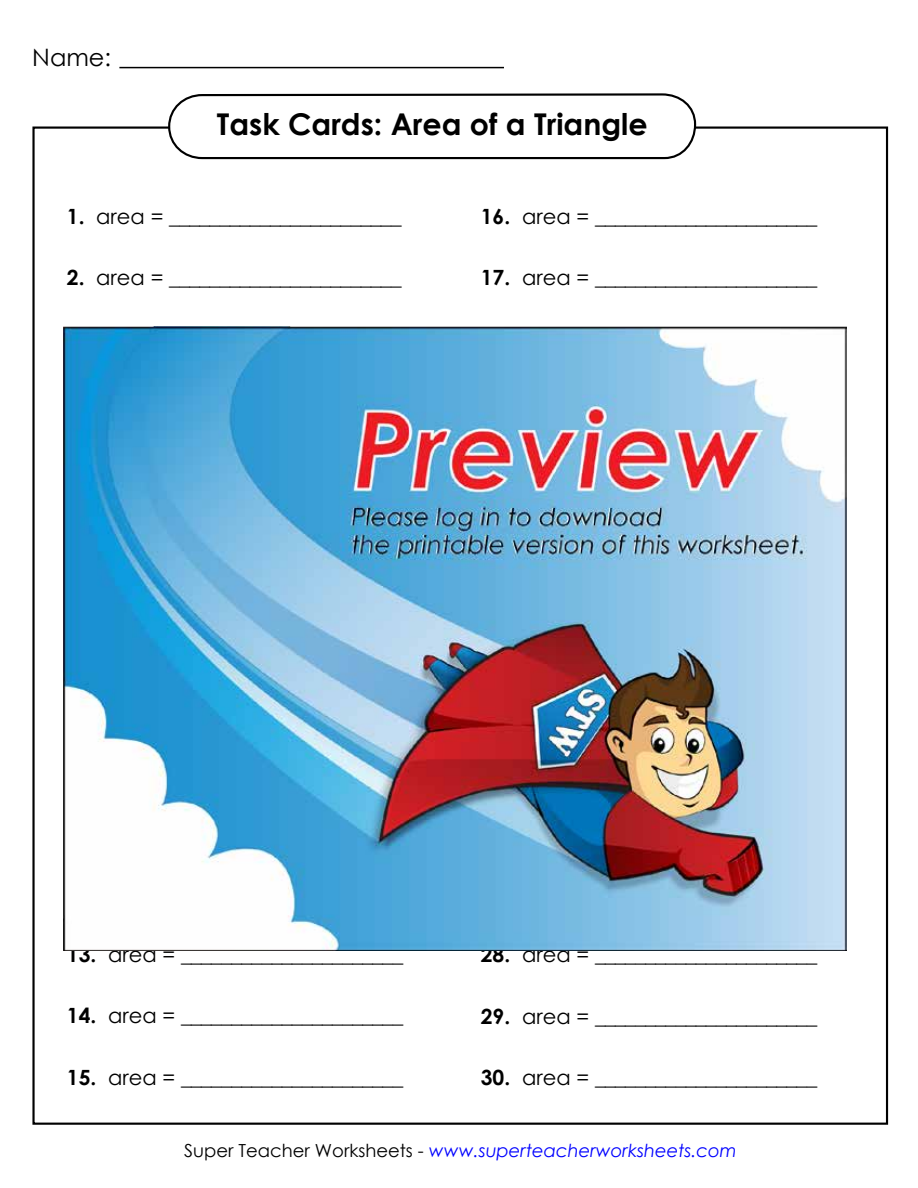
<style>
.page{position:relative;width:918px;height:1188px;background:#fff}
.page>*{position:absolute;margin:0;border:0;box-sizing:border-box;transform-origin:0 0}
.t1{font:700 30px "Century Gothic 2";color:#000}
.t2{font:24px "Century Gothic 2";color:#000}
.t3{font:21px "Century STW3";color:#000}
.t4{font:italic 18px "Century Gothic 2";color:#00f}
.s1{font-family:"Century Gothic 2";font-weight:700}
.s2{font-style:normal;color:#000}
</style>
<div class="page">
<hr style="left:119px;top:67px;width:385px;height:1px;background:#000">
<svg style="left:167px;top:93px;width:530px;height:67px"></svg>
<img style="left:64px;top:327px;width:783px;height:623px">
<p class="t2" style="left:32px;top:41px;width:80px">Name:</p>
<h1 class="t1" style="left:217px;top:101px;width:432px">Task Cards: Area of a Triangle</h1>
<p class="t3" style="left:67px;top:202px;width:336px"><span class="s1">1.</span> area = _______________________</p>
<p class="t3" style="left:67px;top:263px;width:336px"><span class="s1">2.</span> area = _______________________</p>
<p class="t3" style="left:481px;top:202px;width:338px"><span class="s1">16.</span> area = ______________________</p>
<p class="t3" style="left:481px;top:263px;width:338px"><span class="s1">17.</span> area = ______________________</p>
<p class="t3" style="left:67px;top:940px;width:338px"><span class="s1">13.</span> area = ______________________</p>
<p class="t3" style="left:481px;top:940px;width:338px"><span class="s1">28.</span> area = ______________________</p>
<p class="t3" style="left:67px;top:1001px;width:338px"><span class="s1">14.</span> area = ______________________</p>
<p class="t3" style="left:481px;top:1001px;width:338px"><span class="s1">29.</span> area = ______________________</p>
<p class="t3" style="left:67px;top:1063px;width:338px"><span class="s1">15.</span> area = ______________________</p>
<p class="t3" style="left:481px;top:1063px;width:338px"><span class="s1">30.</span> area = ______________________</p>
<p class="t4" style="left:184px;top:1138px;width:554px"><span class="s2">Super Teacher Worksheets -</span> www.superteacherworksheets.com</p>
</div>
